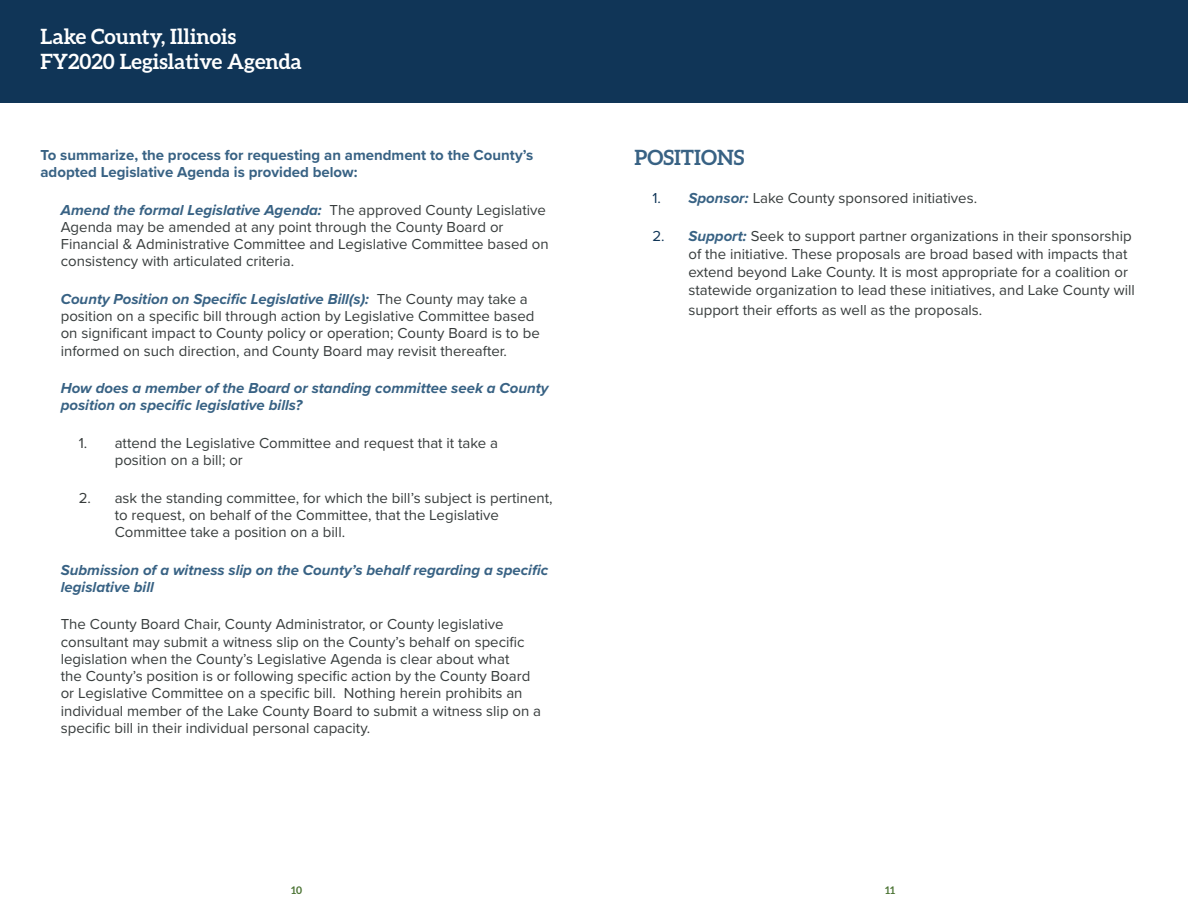
<style>
.page{position:relative;width:1188px;height:918px;background:#fff}
.page>*{position:absolute;margin:0;border:0;box-sizing:border-box;transform-origin:0 0}
.t1{font:700 21px "Aleo";color:#fff}
.t2{font:700 21px "Aleo";color:#386284}
.t3{font:15px/17.2px "Proxima Nova";color:#373c3c}
.t4{font:italic 700 15px/17.2px "Proxima Nova";color:#386284}
.t5{font:700 15px/17.2px "Proxima Nova";color:#386284}
.t6{font:700 10.5px "Aleo";color:#4d7536}
.s1{font-weight:700;font-style:italic;color:#386284}
.s2{color:#103557}
</style>
<div class="page">
<div style="left:0;top:0;width:1188px;height:103px;background:#103557"></div>
<p class="t1" style="left:40px;top:24px;width:197px">Lake County, Illinois</p>
<p class="t1" style="left:40px;top:49px;width:263px">FY2020 Legislative Agenda</p>
<p class="t5" style="left:40px;top:146px;width:494px">To summarize, the process for requesting an amendment to the County’s adopted Legislative Agenda is provided below:</p>
<p class="t3" style="left:61px;top:200px;width:490px"><span class="s1">Amend the formal Legislative Agenda:</span> The approved County Legislative Agenda may be amended at any point through the County Board or Financial &amp; Administrative Committee and Legislative Committee based on consistency with articulated criteria.</p>
<p class="t3" style="left:61px;top:290px;width:481px"><span class="s1">County Position on Specific Legislative Bill(s):</span> The County may take a position on a specific bill through action by Legislative Committee based on significant impact to County policy or operation; County Board is to be informed on such direction, and County Board may revisit thereafter.</p>
<p class="t4" style="left:61px;top:379px;width:489px">How does a member of the Board or standing committee seek a County position on specific legislative bills?</p>
<p class="t3" style="left:115px;top:434px;width:385px;text-indent:-36px">1. attend the Legislative Committee and request that it take a position on a bill; or</p>
<p class="t3" style="left:115px;top:488px;width:440px;text-indent:-36px">2. ask the standing committee, for which the bill’s subject is pertinent, to request, on behalf of the Committee, that the Legislative<br>Committee take a position on a bill.</p>
<p class="t4" style="left:61px;top:561px;width:489px">Submission of a witness slip on the County’s behalf regarding a specific legislative bill</p>
<p class="t3" style="left:61px;top:615px;width:482px">The County Board Chair, County Administrator, or County legislative consultant may submit a witness slip on the County’s behalf on specific legislation when the County’s Legislative Agenda is clear about what<br>the County’s position is or following specific action by the County Board or Legislative Committee on a specific bill. Nothing herein prohibits an individual member of the Lake County Board to submit a witness slip on a specific bill in their individual personal capacity.</p>
<p class="t2" style="left:634px;top:145px;width:111px">POSITIONS</p>
<p class="t3" style="left:653px;top:189px;width:326px"><span class="s2">1.</span> <span class="s1">Sponsor:</span> Lake County sponsored initiatives.</p>
<p class="t3" style="left:688px;top:227px;width:448px;line-height:18px;text-indent:-36px"><span class="s2">2.</span> <span class="s1">Support:</span> Seek to support partner organizations in their sponsorship of the initiative. These proposals are broad based with impacts that extend beyond Lake County. It is most appropriate for a coalition or statewide organization to lead these initiatives, and Lake County will</p>
<p class="t3" style="left:688px;top:301px;width:295px">support their efforts as well as the proposals.</p>
<p class="t6" style="left:291px;top:884px;width:13px">10</p>
<p class="t6" style="left:885px;top:884px;width:12px">11</p>
</div>
